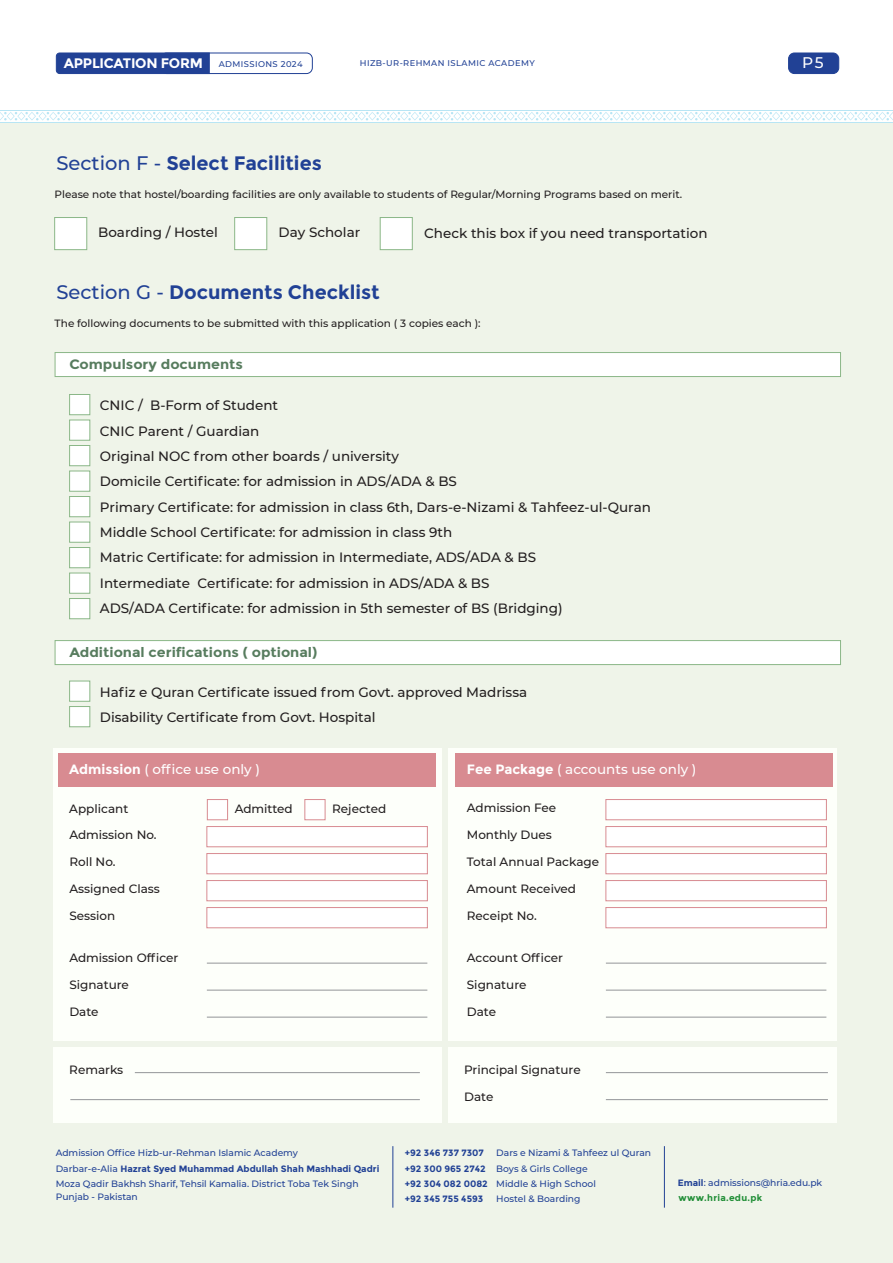
<style>
.page{position:relative;width:893px;height:1263px;background:#fff}
.page>*{position:absolute;margin:0;border:0;box-sizing:border-box;transform-origin:0 0}
.t1{font:700 19.5px "Montserrat";color:#214195}
.t2{font:500 15.3px "Montserrat";color:#fff}
.t3{font:700 13.8px "Montserrat";letter-spacing:-.02em;color:#fff}
.t4{font:500 13.5px/25.3px "Montserrat";color:#231f20}
.t5{font:700 13.5px "Montserrat";color:#577c5e;scale:1.06 1}
.t6{font:500 13.5px "Montserrat";color:#fff}
.t7{font:500 12px "Montserrat";color:#231f20}
.t8{font:500 10.5px "Montserrat";color:#231f20}
.t9{font:500 9.15px/15.3px "Montserrat";color:#214195}
.t10{font:700 9.15px/15.3px "Montserrat";color:#214195}
.t11{font:700 9.15px "Montserrat";letter-spacing:.03em;color:#218e37}
.t12{font:500 8.25px "Montserrat";letter-spacing:.05em;color:#214195}
.s1{font-weight:500;font-size:8.25px;color:#214195}
.s2{font-weight:500}
.s3{font-weight:700}
</style>
<div class="page">
<div style="left:0;top:123px;width:893px;height:1140px;background:#eff4e9"></div>
<div style="left:54px;top:749px;width:388px;height:292px;background:#fdfffa"></div>
<div style="left:54px;top:1047px;width:388px;height:75px;background:#fdfffa"></div>
<div style="left:448px;top:748px;width:389px;height:293px;background:#fdfffa"></div>
<svg style="left:0;top:110px;width:893px;height:13px"></svg>
<div style="left:160px;top:53px;width:153px;height:21px;border:1px solid #214195;border-radius:6px"></div>
<div style="left:56px;top:52px;width:155px;height:22px;background:#214195"></div>
<div style="left:789px;top:53px;width:50px;height:21px;background:#214195;border-radius:6px"></div>
<div style="left:788px;top:53px;width:51px;height:21px;border:1px solid #214195;border-radius:6px"></div>
<div style="left:54px;top:217px;width:33px;height:33px;background:#fff;border:1px solid #8bb788"></div>
<div style="left:69px;top:394px;width:21px;height:21px;background:#fff;border:1px solid #8bb788"></div>
<div style="left:69px;top:420px;width:21px;height:20px;background:#fff;border:1px solid #8bb788"></div>
<div style="left:69px;top:445px;width:21px;height:21px;background:#fff;border:1px solid #8bb788"></div>
<div style="left:69px;top:471px;width:21px;height:20px;background:#fff;border:1px solid #8bb788"></div>
<div style="left:69px;top:496px;width:21px;height:21px;background:#fff;border:1px solid #8bb788"></div>
<div style="left:69px;top:522px;width:21px;height:20px;background:#fff;border:1px solid #8bb788"></div>
<div style="left:69px;top:547px;width:21px;height:21px;background:#fff;border:1px solid #8bb788"></div>
<div style="left:69px;top:573px;width:21px;height:20px;background:#fff;border:1px solid #8bb788"></div>
<div style="left:69px;top:598px;width:21px;height:21px;background:#fff;border:1px solid #8bb788"></div>
<div style="left:69px;top:681px;width:21px;height:20px;background:#fff;border:1px solid #8bb788"></div>
<div style="left:69px;top:706px;width:21px;height:21px;background:#fff;border:1px solid #8bb788"></div>
<div style="left:234px;top:217px;width:33px;height:33px;background:#fff;border:1px solid #8bb788"></div>
<div style="left:380px;top:217px;width:32px;height:33px;background:#fff;border:1px solid #8bb788"></div>
<div style="left:55px;top:352px;width:786px;height:25px;background:#fff;border:1px solid #8bb788"></div>
<div style="left:55px;top:640px;width:786px;height:25px;background:#fff;border:1px solid #8bb788"></div>
<div style="left:58px;top:753px;width:378px;height:33px;background:#d88b91"></div>
<div style="left:207px;top:799px;width:21px;height:21px;background:#fff;border:1px solid #d88b91"></div>
<div style="left:305px;top:799px;width:20px;height:21px;background:#fff;border:1px solid #d88b91"></div>
<div style="left:606px;top:880px;width:221px;height:21px;background:#fff;border:1px solid #d88b91"></div>
<div style="left:606px;top:907px;width:221px;height:21px;background:#fff;border:1px solid #d88b91"></div>
<hr style="left:393px;top:1146px;width:1px;height:62px;background:#214195">
<hr style="left:664px;top:1146px;width:1px;height:62px;background:#214195">
<div style="left:448px;top:1047px;width:389px;height:75px;background:#fdfffa"></div>
<div style="left:455px;top:753px;width:378px;height:33px;background:#d88b91"></div>
<div style="left:606px;top:799px;width:221px;height:21px;background:#fff;border:1px solid #d88b91"></div>
<div style="left:606px;top:826px;width:221px;height:21px;background:#fff;border:1px solid #d88b91"></div>
<div style="left:606px;top:853px;width:221px;height:21px;background:#fff;border:1px solid #d88b91"></div>
<hr style="left:135px;top:1072px;width:285px;height:1px;background:#939598">
<hr style="left:70px;top:1099px;width:350px;height:1px;background:#939598">
<hr style="left:606px;top:1072px;width:222px;height:1px;background:#939598">
<hr style="left:606px;top:1099px;width:222px;height:1px;background:#939598">
<hr style="left:606px;top:963px;width:220px;height:1px;background:#939598">
<hr style="left:606px;top:990px;width:220px;height:1px;background:#939598">
<hr style="left:606px;top:1017px;width:220px;height:1px;background:#939598">
<div style="left:207px;top:880px;width:221px;height:21px;background:#fff;border:1px solid #d88b91"></div>
<div style="left:207px;top:907px;width:221px;height:21px;background:#fff;border:1px solid #d88b91"></div>
<div style="left:207px;top:826px;width:221px;height:21px;background:#fff;border:1px solid #d88b91"></div>
<div style="left:207px;top:853px;width:221px;height:21px;background:#fff;border:1px solid #d88b91"></div>
<hr style="left:207px;top:963px;width:220px;height:1px;background:#939598">
<hr style="left:207px;top:990px;width:220px;height:1px;background:#939598">
<hr style="left:207px;top:1017px;width:220px;height:1px;background:#939598">
<p class="t3" style="left:64px;top:55px;width:240px">APPLICATION FORM <span class="s1">ADMISSIONS 2024</span></p>
<p class="t12" style="left:360px;top:57px;width:176px">HIZB-UR-REHMAN ISLAMIC ACADEMY</p>
<p class="t2" style="left:802px;top:52px;width:23px">P5</p>
<h1 class="t1" style="left:56px;top:151px;width:267px"><span class="s2">Section F -</span> Select Facilities</h1>
<p class="t8" style="left:55px;top:187px;width:629px">Please note that hostel/boarding facilities are only available to students of Regular/Morning Programs based on merit.</p>
<p class="t4" style="left:98px;top:219px;width:121px">Boarding / Hostel</p>
<p class="t4" style="left:279px;top:219px;width:83px">Day Scholar</p>
<h1 class="t1" style="left:56px;top:280px;width:325px"><span class="s2">Section G -</span> Documents Checklist</h1>
<p class="t4" style="left:424px;top:220px;width:285px">Check this box if you need transportation</p>
<p class="t8" style="left:55px;top:316px;width:427px">The following documents to be submitted with this application ( 3 copies each ):</p>
<p class="t5" style="left:69px;top:356px;width:165px">Compulsory documents</p>
<p class="t4" style="left:100px;top:392px;width:553px">CNIC / B-Form of Student<br>CNIC Parent / Guardian<br>Original NOC from other boards / university<br>Domicile Certificate: for admission in ADS/ADA &amp; BS<br>Primary Certificate: for admission in class 6th, Dars-e-Nizami &amp; Tahfeez-ul-Quran Middle School Certificate: for admission in class 9th<br>Matric Certificate: for admission in Intermediate, ADS/ADA &amp; BS<br>Intermediate Certificate: for admission in ADS/ADA &amp; BS<br>ADS/ADA Certificate: for admission in 5th semester of BS (Bridging)</p>
<p class="t5" style="left:69px;top:644px;width:235px">Additional cerifications ( optional)</p>
<p class="t4" style="left:100px;top:679px;width:429px">Hafiz e Quran Certificate issued from Govt. approved Madrissa<br>Disability Certificate from Govt. Hospital</p>
<p class="t6" style="left:69px;top:760px;width:192px"><span class="s3">Admission</span> ( office use only )</p>
<p class="t7" style="left:235px;top:801px;width:60px">Admitted</p>
<p class="t7" style="left:69px;top:826px;width:89px">Admission No.</p>
<p class="t7" style="left:69px;top:853px;width:48px">Roll No.</p>
<p class="t7" style="left:69px;top:880px;width:92px">Assigned Class</p>
<p class="t7" style="left:69px;top:907px;width:47px">Session</p>
<p class="t7" style="left:69px;top:949px;width:111px">Admission Officer</p>
<p class="t7" style="left:69px;top:976px;width:61px">Signature</p>
<p class="t7" style="left:69px;top:1003px;width:31px">Date</p>
<p class="t7" style="left:69px;top:801px;width:61px">Applicant</p>
<p class="t7" style="left:332px;top:801px;width:56px">Rejected</p>
<p class="t6" style="left:467px;top:760px;width:231px"><span class="s3">Fee Package</span> ( accounts use only )</p>
<p class="t7" style="left:467px;top:799px;width:91px">Admission Fee</p>
<p class="t7" style="left:467px;top:826px;width:87px">Monthly Dues</p>
<p class="t7" style="left:467px;top:853px;width:134px">Total Annual Package</p>
<p class="t7" style="left:467px;top:880px;width:111px">Amount Received</p>
<p class="t7" style="left:467px;top:907px;width:71px">Receipt No.</p>
<p class="t7" style="left:467px;top:949px;width:98px">Account Officer</p>
<p class="t7" style="left:467px;top:976px;width:61px">Signature</p>
<p class="t7" style="left:467px;top:1003px;width:31px">Date</p>
<p class="t7" style="left:69px;top:1061px;width:55px">Remarks</p>
<p class="t7" style="left:464px;top:1061px;width:118px">Principal Signature</p>
<p class="t7" style="left:464px;top:1088px;width:31px">Date</p>
<p class="t9" style="left:56px;top:1145px;width:325px">Admission Office Hizb-ur-Rehman Islamic Academy<br>Darbar-e-Alia <span class="s3">Hazrat Syed Muhammad Abdullah Shah Mashhadi Qadri<br></span>Moza Qadir Bakhsh Sharif, Tehsil Kamalia. District Toba Tek Singh</p>
<p class="t9" style="left:56px;top:1189px;width:84px">Punjab - Pakistan</p>
<p class="t11" style="left:679px;top:1192px;width:85px">www.hria.edu.pk</p>
<p class="t10" style="left:405px;top:1145px;width:85px">+92 346 737 7307 +92 300 965 2742 +92 304 082 0082 +92 345 755 4593</p>
<p class="t9" style="left:496px;top:1145px;width:156px">Dars e Nizami &amp; Tahfeez ul Quran<br>Boys &amp; Girls College<br>Middle &amp; High School<br>Hostel &amp; Boarding</p>
<p class="t9" style="left:678px;top:1175px;width:146px"><span class="s3">Email</span>: admissions@hria.edu.pk</p>
</div>
